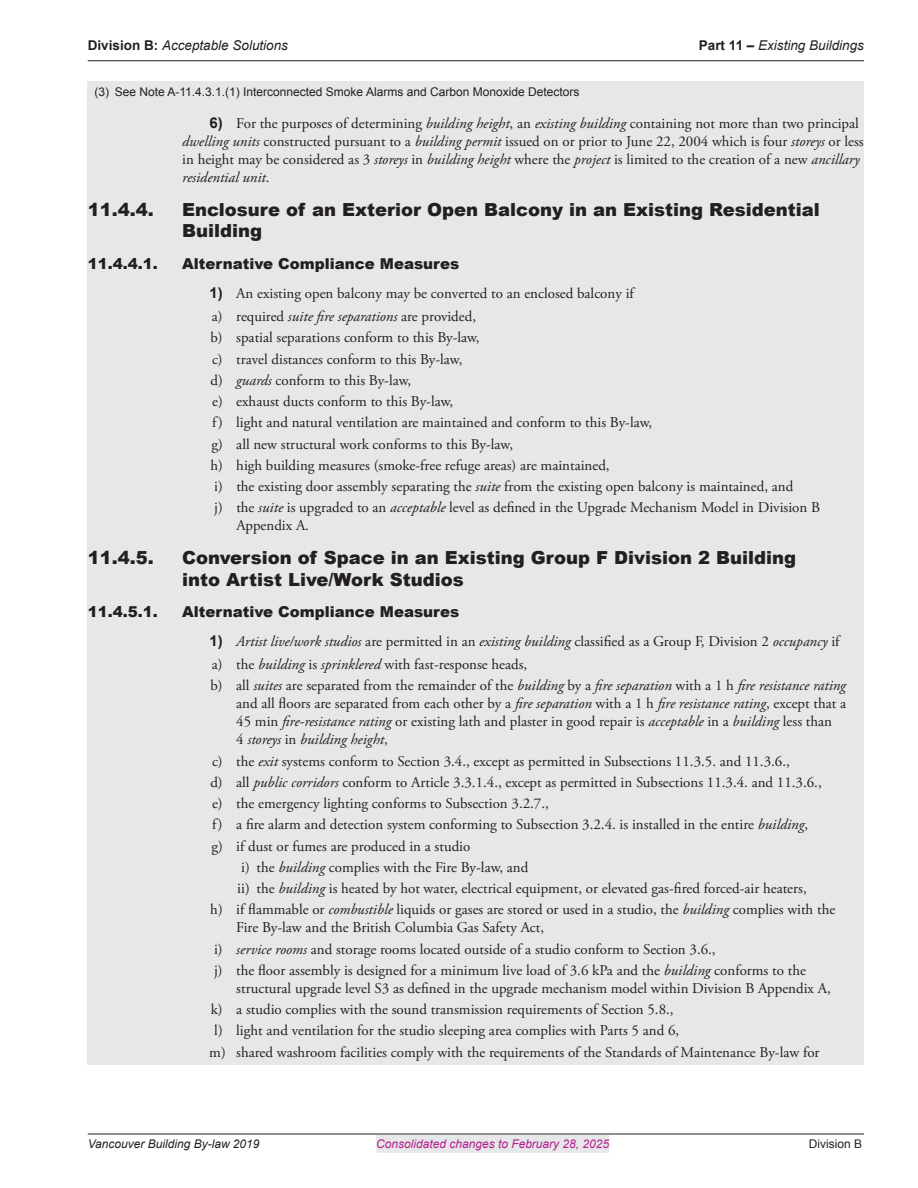
<style>
.page{position:relative;width:918px;height:1188px;background:#fff}
.page>*{position:absolute;margin:0;border:0;box-sizing:border-box;transform-origin:0 0}
.t1{font:900 18px/21.6px "Arial";color:#231f20}
.t2{font:15px/21.3px "Adobe Garamond Pro";color:#231f20}
.t3{font:900 15px "Arial";color:#231f20}
.t4{font:italic 13.5px "Arial";color:#231f20}
.t5{font:12px "Arial";color:#231f20}
.t6{font:italic 12px "Arial";color:#b41e8d}
.t7{font:italic 12px "Arial";color:#231f20}
.s1{font-weight:700;font-style:normal}
.s2{font-family:"Arial";font-weight:700}
.s3{font-style:italic}
</style>
<div class="page">
<hr style="left:88px;top:60px;width:776px;height:1px;background:#231f20">
<div style="left:376px;top:1135px;width:233px;height:18px;background:#e6e7e9"></div>
<hr style="left:88px;top:1134px;width:776px;height:1px;background:#231f20">
<div style="left:88px;top:81px;width:776px;height:32px;background:#e6e7e9"></div>
<div style="left:88px;top:111px;width:776px;height:82px;background:#e6e7e9"></div>
<div style="left:88px;top:192px;width:776px;height:60px;background:#e6e7e9"></div>
<div style="left:88px;top:247px;width:776px;height:39px;background:#e6e7e9"></div>
<div style="left:88px;top:280px;width:776px;height:28px;background:#e6e7e9"></div>
<div style="left:88px;top:306px;width:776px;height:23px;background:#e6e7e9"></div>
<div style="left:88px;top:327px;width:776px;height:24px;background:#e6e7e9"></div>
<div style="left:88px;top:348px;width:776px;height:24px;background:#e6e7e9"></div>
<div style="left:88px;top:370px;width:776px;height:23px;background:#e6e7e9"></div>
<div style="left:88px;top:391px;width:776px;height:23px;background:#e6e7e9"></div>
<div style="left:88px;top:412px;width:776px;height:24px;background:#e6e7e9"></div>
<div style="left:88px;top:433px;width:776px;height:24px;background:#e6e7e9"></div>
<div style="left:88px;top:455px;width:776px;height:23px;background:#e6e7e9"></div>
<div style="left:88px;top:476px;width:776px;height:23px;background:#e6e7e9"></div>
<div style="left:88px;top:497px;width:776px;height:44px;background:#e6e7e9"></div>
<div style="left:88px;top:540px;width:776px;height:60px;background:#e6e7e9"></div>
<div style="left:88px;top:595px;width:776px;height:39px;background:#e6e7e9"></div>
<div style="left:88px;top:628px;width:776px;height:28px;background:#e6e7e9"></div>
<div style="left:88px;top:654px;width:776px;height:24px;background:#e6e7e9"></div>
<div style="left:88px;top:675px;width:776px;height:78px;background:#e6e7e9"></div>
<div style="left:88px;top:751px;width:776px;height:23px;background:#e6e7e9"></div>
<div style="left:88px;top:772px;width:776px;height:23px;background:#e6e7e9"></div>
<div style="left:88px;top:793px;width:776px;height:24px;background:#e6e7e9"></div>
<div style="left:88px;top:814px;width:776px;height:24px;background:#e6e7e9"></div>
<div style="left:88px;top:836px;width:776px;height:23px;background:#e6e7e9"></div>
<div style="left:88px;top:854px;width:776px;height:29px;background:#e6e7e9"></div>
<div style="left:88px;top:876px;width:776px;height:28px;background:#e6e7e9"></div>
<div style="left:88px;top:899px;width:776px;height:42px;background:#e6e7e9"></div>
<div style="left:88px;top:938px;width:776px;height:24px;background:#e6e7e9"></div>
<div style="left:88px;top:960px;width:776px;height:41px;background:#e6e7e9"></div>
<div style="left:88px;top:999px;width:776px;height:24px;background:#e6e7e9"></div>
<div style="left:88px;top:1020px;width:776px;height:24px;background:#e6e7e9"></div>
<div style="left:88px;top:1041px;width:776px;height:24px;background:#e6e7e9"></div>
<p class="t4" style="left:88px;top:37px;width:202px"><span class="s1">Division B:</span> Acceptable Solutions</p>
<p class="t4" style="left:699px;top:37px;width:167px"><span class="s1">Part 11 –</span> Existing Buildings</p>
<p class="t5" style="left:94px;top:84px;width:486px">(3) See Note A-11.4.3.1.(1) Interconnected Smoke Alarms and Carbon Monoxide Detectors</p>
<p class="t2" style="left:182px;top:115px;width:683px;line-height:18px;text-indent:27px"><span class="s2">6)</span> For the purposes of determining <span class="s3">building height</span>, an <span class="s3">existing building</span> containing not more than two principal <span class="s3">dwelling units</span> constructed pursuant to a <span class="s3">building permit</span> issued on or prior to June 22, 2004 which is four <span class="s3">storeys</span> or less in height may be considered as 3 <span class="s3">storeys</span> in <span class="s3">building height</span> where the <span class="s3">project</span> is limited to the creation of a new <span class="s3">ancillary residential unit</span>.</p>
<p class="t1" style="left:88px;top:198px;width:68px">11.4.4.</p>
<p class="t1" style="left:182px;top:198px;width:639px">Enclosure of an Exterior Open Balcony in an Existing Residential<br>Building</p>
<p class="t3" style="left:88px;top:253px;width:72px">11.4.4.1.</p>
<p class="t3" style="left:182px;top:253px;width:279px">Alternative Compliance Measures</p>
<p class="t2" style="left:209px;top:282px;width:426px;line-height:23.4px"><span class="s2">1)</span> An existing open balcony may be converted to an enclosed balcony if a) required <span class="s3">suite fire separations</span> are provided,</p>
<p class="t2" style="left:210px;top:327px;width:611px">b) spatial separations conform to this By-law,<br>c) travel distances conform to this By-law,<br>d) <span class="s3">guards</span> conform to this By-law,<br>e) exhaust ducts conform to this By-law,<br>f) light and natural ventilation are maintained and conform to this By-law,<br>g) all new structural work conforms to this By-law,<br>h) high building measures (smoke-free refuge areas) are maintained,<br>i) the existing door assembly separating the <span class="s3">suite</span> from the existing open balcony is maintained, and<br>j) the <span class="s3">suite</span> is upgraded to an <span class="s3">acceptable</span> level as defined in the Upgrade Mechanism Model in Division B</p>
<p class="t2" style="left:236px;top:515px;width:74px">Appendix A.</p>
<p class="t1" style="left:88px;top:546px;width:68px">11.4.5.</p>
<p class="t1" style="left:182px;top:546px;width:615px">Conversion of Space in an Existing Group F Division 2 Building into Artist Live/Work Studios</p>
<p class="t3" style="left:88px;top:601px;width:72px">11.4.5.1.</p>
<p class="t3" style="left:182px;top:601px;width:279px">Alternative Compliance Measures</p>
<p class="t2" style="left:209px;top:630px;width:632px;line-height:23.4px"><span class="s2">1)</span> <span class="s3">Artist live/work studios</span> are permitted in an <span class="s3">existing building</span> classified as a Group F, Division 2 <span class="s3">occupancy</span> if a) the <span class="s3">building</span> is <span class="s3">sprinklered</span> with fast-response heads,</p>
<p class="t2" style="left:236px;top:677px;width:611px;line-height:18px;text-indent:-26px">b) all <span class="s3">suites</span> are separated from the remainder of the <span class="s3">building</span> by a <span class="s3">fire separation</span> with a 1 h <span class="s3">fire resistance rating </span>and all floors are separated from each other by a <span class="s3">fire separation</span> with a 1 h <span class="s3">fire resistance rating</span>, except that a 45 min <span class="s3">fire-resistance rating</span> or existing lath and plaster in good repair is <span class="s3">acceptable</span> in a <span class="s3">building</span> less than<br>4 <span class="s3">storeys</span> in <span class="s3">building height</span>,</p>
<p class="t2" style="left:212px;top:751px;width:579px">c) the <span class="s3">exit</span> systems conform to Section 3.4., except as permitted in Subsections 11.3.5. and 11.3.6.,</p>
<p class="t2" style="left:210px;top:772px;width:613px">d) all <span class="s3">public corridors</span> conform to Article 3.3.1.4., except as permitted in Subsections 11.3.4. and 11.3.6.,</p>
<p class="t2" style="left:212px;top:793px;width:338px">e) the emergency lighting conforms to Subsection 3.2.7.,</p>
<p class="t2" style="left:212px;top:815px;width:598px">f) a fire alarm and detection system conforming to Subsection 3.2.4. is installed in the entire <span class="s3">building</span>,</p>
<p class="t2" style="left:211px;top:836px;width:261px">g) if dust or fumes are produced in a studio</p>
<p class="t2" style="left:241px;top:857px;width:289px">i) the <span class="s3">building</span> complies with the Fire By-law, and</p>
<p class="t2" style="left:237px;top:878px;width:571px">ii) the <span class="s3">building</span> is heated by hot water, electrical equipment, or elevated gas-fired forced-air heaters,</p>
<p class="t2" style="left:210px;top:900px;width:626px">h) if flammable or <span class="s3">combustible</span> liquids or gases are stored or used in a studio, the <span class="s3">building</span> complies with the</p>
<p class="t2" style="left:214px;top:918px;width:593px;text-indent:22px">Fire By-law and the British Columbia Gas Safety Act,<br>i) <span class="s3">service rooms</span> and storage rooms located outside of a studio conform to Section 3.6.,<br>j) the floor assembly is designed for a minimum live load of 3.6 kPa and the <span class="s3">building</span> conforms to the</p>
<p class="t2" style="left:236px;top:978px;width:596px">structural upgrade level S3 as defined in the upgrade mechanism model within Division B Appendix A,</p>
<p class="t2" style="left:211px;top:999px;width:464px">k) a studio complies with the sound transmission requirements of Section 5.8.,</p>
<p class="t2" style="left:214px;top:1021px;width:466px">l) light and ventilation for the studio sleeping area complies with Parts 5 and 6,</p>
<p class="t2" style="left:209px;top:1042px;width:612px">m) shared washroom facilities comply with the requirements of the Standards of Maintenance By-law for</p>
<p class="t7" style="left:88px;top:1136px;width:173px">Vancouver Building By-law 2019</p>
<p class="t6" style="left:376px;top:1136px;width:234px">Consolidated changes to February 28, 2025</p>
<p class="t5" style="left:809px;top:1135px;width:55px">Division B</p>
</div>
